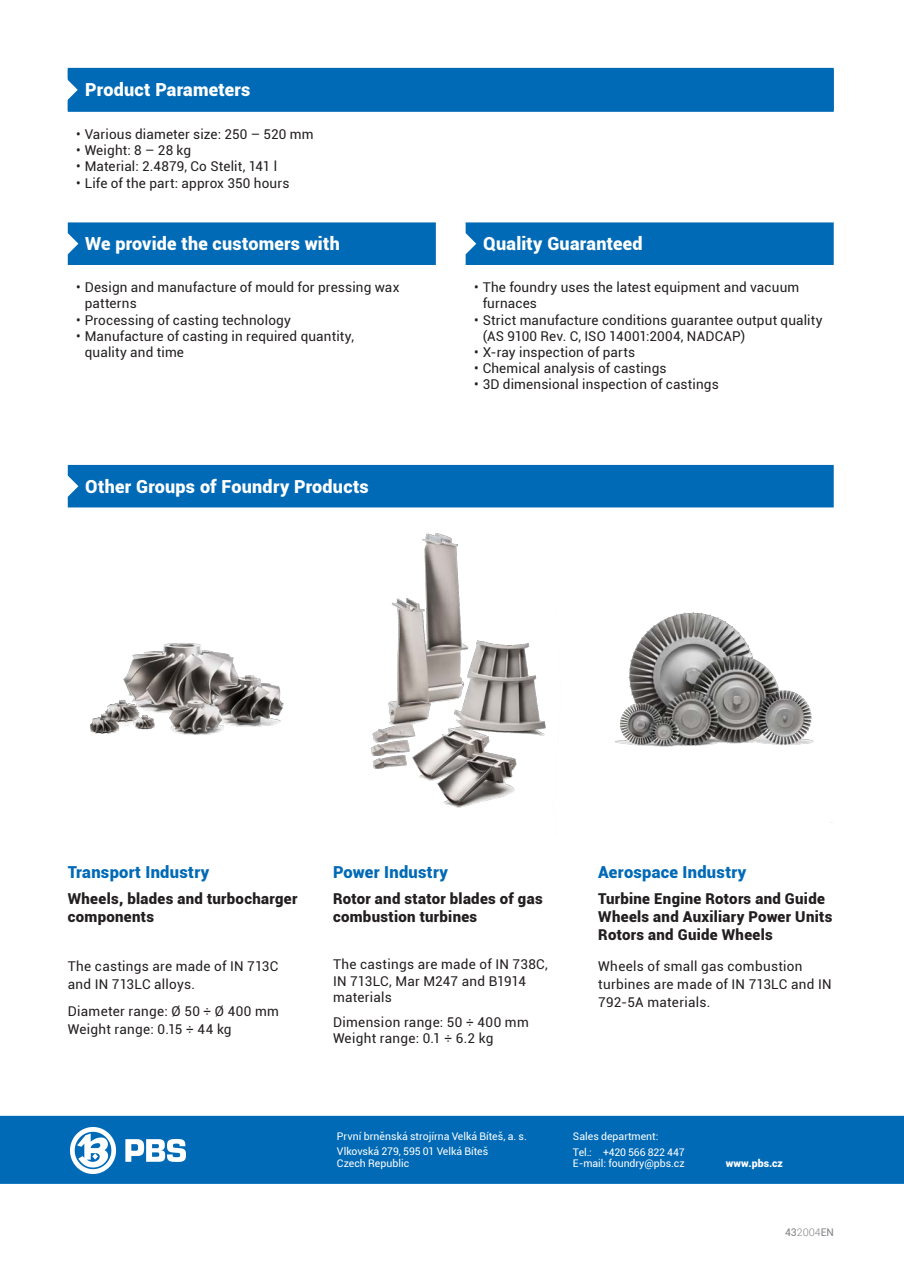
<style>
.page{position:relative;width:904px;height:1276px;background:#fff}
.page>*{position:absolute;margin:0;border:0;box-sizing:border-box;transform-origin:0 0}
.nadpis-úroveň_2_WHIT{font:900 18px "Roboto";letter-spacing:.015em;color:#fff}
.numbers{font:900 16.5px "Roboto";letter-spacing:.02em;color:#016ab6}
.numbers-2{font:900 15px/18px "Roboto";letter-spacing:.02em;color:#231f20}
.numbers-3{font:13.5px/16.2px "Roboto";letter-spacing:.015em;color:#231f20}
.t1{font:10.5px/15.8px "Roboto";color:#fff}
.t2{font:900 10.5px "Roboto";letter-spacing:.005em;color:#fff}
.t3{font:10.5px "Roboto";color:#808285}
.s1{font-weight:300}
</style>
<div class="page">
<div style="left:465px;top:222px;width:368px;height:43px;background:#016ab6"></div>
<div style="left:68px;top:222px;width:368px;height:43px;background:#016ab6"></div>
<div style="left:68px;top:68px;width:765px;height:44px;background:#016ab6"></div>
<div style="left:68px;top:465px;width:765px;height:42px;background:#016ab6"></div>
<div style="left:0;top:1115px;width:903px;height:68px;background:#016ab6"></div>
<img style="left:90px;top:643px;width:194px;height:92px">
<img style="left:371px;top:533px;width:175px;height:275px">
<img style="left:615px;top:612px;width:199px;height:135px">
<img style="left:71px;top:1127px;width:114px;height:46px">
<p class="nadpis-úroveň_2_WHIT" style="left:85px;top:77px;width:167px">Product Parameters</p>
<p class="numbers-3" style="left:76px;top:126px;width:239px">• Various diameter size: 250 – 520 mm</p>
<p class="numbers-3" style="left:76px;top:142px;width:116px">• Weight: 8 – 28 kg</p>
<p class="numbers-3" style="left:76px;top:158px;width:202px">• Material: 2.4879, Co Stelit, 141 l</p>
<p class="numbers-3" style="left:76px;top:174px;width:214px">• Life of the part: approx 350 hours</p>
<p class="nadpis-úroveň_2_WHIT" style="left:85px;top:231px;width:256px">We provide the customers with</p>
<p class="nadpis-úroveň_2_WHIT" style="left:483px;top:231px;width:161px">Quality Guaranteed</p>
<p class="numbers-3" style="left:85px;top:279px;width:316px;text-indent:-9px">• Design and manufacture of mould for pressing wax patterns</p>
<p class="numbers-3" style="left:76px;top:311px;width:216px">• Processing of casting technology</p>
<p class="numbers-3" style="left:85px;top:327px;width:271px;text-indent:-9px">• Manufacture of casting in required quantity, quality and time</p>
<p class="numbers-3" style="left:482px;top:279px;width:318px;text-indent:-9px">• The foundry uses the latest equipment and vacuum furnaces</p>
<p class="numbers-3" style="left:482px;top:311px;width:341px;text-indent:-9px">• Strict manufacture conditions guarantee output quality (AS 9100 Rev. C, ISO 14001:2004, NADCAP)</p>
<p class="numbers-3" style="left:474px;top:343px;width:162px">• X-ray inspection of parts</p>
<p class="numbers-3" style="left:474px;top:360px;width:194px">• Chemical analysis of castings</p>
<p class="numbers-3" style="left:474px;top:376px;width:246px">• 3D dimensional inspection of castings</p>
<p class="nadpis-úroveň_2_WHIT" style="left:85px;top:474px;width:285px">Other Groups of Foundry Products</p>
<p class="numbers" style="left:68px;top:860px;width:143px">Transport Industry</p>
<p class="numbers-2" style="left:68px;top:889px;width:231px">Wheels, blades and turbocharger components</p>
<p class="numbers-3" style="left:68px;top:956px;width:212px;line-height:18px">The castings are made of IN 713C and IN 713LC alloys.</p>
<p class="numbers-3" style="left:68px;top:1001px;width:213px;line-height:18px">Diameter range: Ø 50 ÷ Ø 400 mm<br>Weight range: 0.15 ÷ 44 kg</p>
<p class="numbers" style="left:333px;top:860px;width:116px">Power Industry</p>
<p class="numbers-2" style="left:333px;top:889px;width:211px">Rotor and stator blades of gas combustion turbines</p>
<p class="numbers-3" style="left:333px;top:956px;width:216px">The castings are made of IN 738C,<br>IN 713LC, Mar M247 and B1914 materials</p>
<p class="numbers-3" style="left:333px;top:1013px;width:197px">Dimension range: 50 ÷ 400 mm<br>Weight range: 0.1 ÷ 6.2 kg</p>
<p class="numbers" style="left:598px;top:860px;width:150px">Aerospace Industry</p>
<p class="numbers-2" style="left:598px;top:889px;width:235px">Turbine Engine Rotors and Guide<br>Wheels and Auxiliary Power Units<br>Rotors and Guide Wheels</p>
<p class="numbers-3" style="left:598px;top:956px;width:235px;line-height:18px">Wheels of small gas combustion turbines are made of IN 713LC and IN<br>792-5A materials.</p>
<p class="t1" style="left:337px;top:1128px;width:191px">První brněnská strojírna Velká Bíteš, a. s.</p>
<p class="t1" style="left:337px;top:1142px;width:153px">Vlkovská 279, 595 01 Velká Bíteš</p>
<p class="t1" style="left:337px;top:1155px;width:74px">Czech Republic</p>
<p class="t1" style="left:572px;top:1128px;width:113px">Sales department:<br>Tel.: +420 566 822 447</p>
<p class="t1" style="left:572px;top:1154px;width:113px">E-mail: foundry@pbs.cz</p>
<p class="t2" style="left:725px;top:1155px;width:59px">www.pbs.cz</p>
<p class="t3" style="left:784px;top:1224px;width:50px">43<span class="s1">2004</span>EN</p>
</div>
